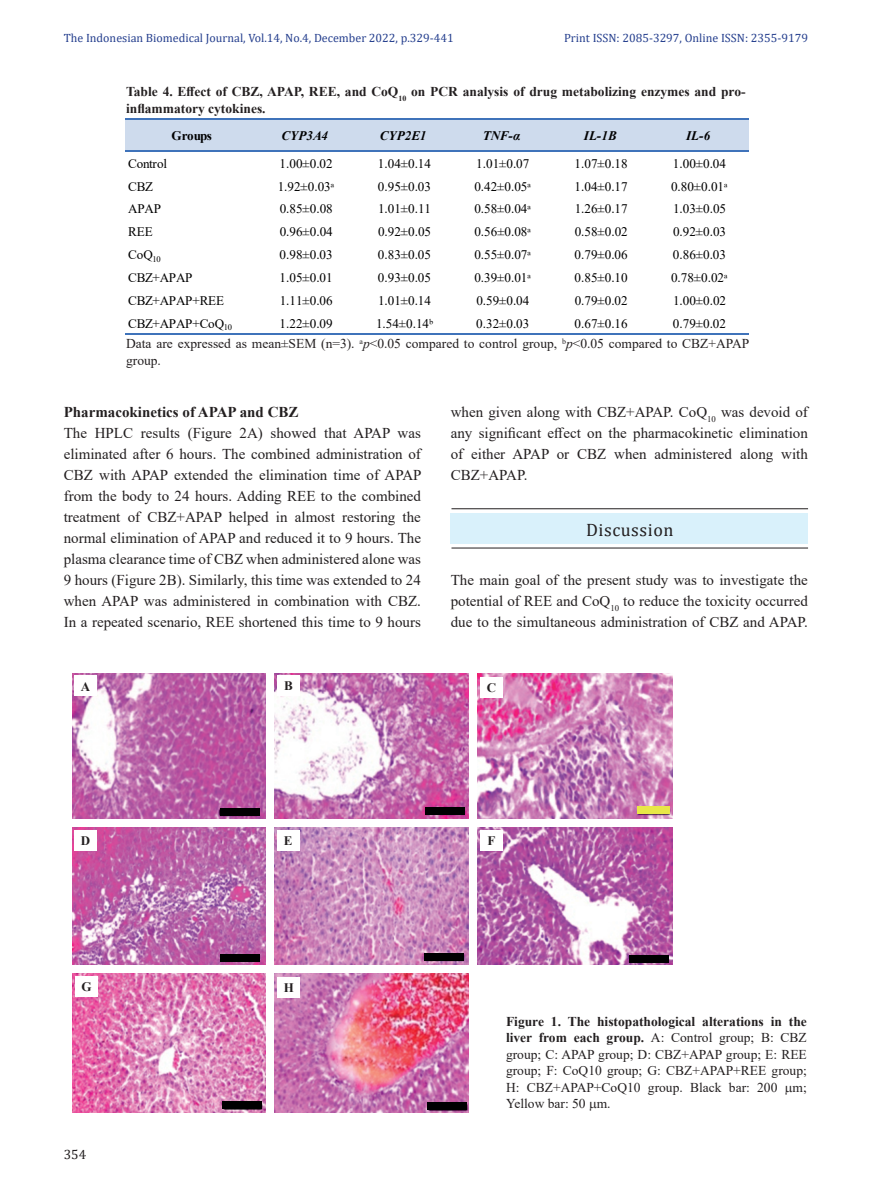
<style>
.page{position:relative;width:893px;height:1191px;background:#fff}
.page>*{position:absolute;margin:0;border:0;box-sizing:border-box;transform-origin:0 0}
.Content_Separator{font:18px "Cambria";letter-spacing:.03em;color:#231f20}
.t1{font:700 15.15px "Times New Roman";color:#231f20}
.Body_Text{font:15px/21px "Times New Roman";color:#231f20;text-align:justify}
.Body_Text-2{font:700 15px "Times New Roman";color:#231f20}
.Figure_Legend{font:13.5px/16.5px "Times New Roman";color:#231f20}
.Figure_Legend-2{font:700 13.5px/16.5px "Times New Roman";color:#231f20}
.t2{font:13.5px "Cambria";color:#231f20}
.t3{font:13.05px "Times New Roman";color:#000001}
.t4{font:italic 700 13.05px "Times New Roman";letter-spacing:-.01em;color:#000001}
.t5{font:700 13.05px "Times New Roman";color:#231f20}
.t6{font:700 13.05px "Times New Roman";letter-spacing:-.045em;color:#000001}
.t7{font:12px "Cambria";color:#253f8e}
.s1{font-style:italic}
.s2{font-size:13.05px}
.s3{font-weight:700}
</style>
<div class="page">
<div style="left:126px;top:119px;width:623px;height:33px;background:#cedbed"></div>
<hr style="left:126px;top:118px;width:623px;height:1px;background:#3f73ba">
<hr style="left:126px;top:151px;width:623px;height:1px;background:#3f73ba">
<hr style="left:126px;top:334px;width:623px;height:1px;background:#3f73ba">
<img style="left:72px;top:673px;width:194px;height:146px">
<img style="left:275px;top:673px;width:194px;height:145px">
<img style="left:477px;top:673px;width:196px;height:146px">
<img style="left:72px;top:827px;width:194px;height:138px">
<img style="left:274px;top:827px;width:195px;height:137px">
<img style="left:477px;top:827px;width:196px;height:138px">
<img style="left:72px;top:973px;width:194px;height:140px">
<img style="left:274px;top:973px;width:195px;height:140px">
<div style="left:637px;top:806px;width:33px;height:8px;background:#e8e747"></div>
<div style="left:220px;top:808px;width:39px;height:7px;background:#000001"></div>
<div style="left:425px;top:807px;width:39px;height:8px;background:#000001"></div>
<div style="left:221px;top:954px;width:39px;height:8px;background:#000001"></div>
<div style="left:425px;top:953px;width:39px;height:8px;background:#000001"></div>
<div style="left:629px;top:954px;width:39px;height:8px;background:#000001"></div>
<div style="left:222px;top:1101px;width:39px;height:8px;background:#000001"></div>
<div style="left:428px;top:1102px;width:39px;height:8px;background:#000001"></div>
<div style="left:74px;top:675px;width:23px;height:21px;background:#fff"></div>
<div style="left:278px;top:675px;width:22px;height:21px;background:#fff"></div>
<div style="left:480px;top:676px;width:23px;height:21px;background:#fff"></div>
<div style="left:74px;top:830px;width:23px;height:21px;background:#fff"></div>
<div style="left:277px;top:829px;width:23px;height:21px;background:#fff"></div>
<div style="left:480px;top:829px;width:22px;height:21px;background:#fff"></div>
<div style="left:75px;top:976px;width:22px;height:21px;background:#fff"></div>
<div style="left:277px;top:976px;width:23px;height:21px;background:#fff"></div>
<hr style="left:451px;top:508px;width:357px;height:1px;background:#231f20">
<hr style="left:451px;top:547px;width:357px;height:1px;background:#231f20">
<div style="left:451px;top:513px;width:357px;height:31px;background:#d9f1fb"></div>
<p class="t7" style="left:64px;top:31px;width:391px">The Indonesian Biomedical Journal, Vol.14, No.4, December 2022, p.329-441</p>
<p class="t7" style="left:564px;top:31px;width:245px">Print ISSN: 2085-3297, Online ISSN: 2355-9179</p>
<p class="Figure_Legend-2" style="left:126px;top:83px;width:621px">Table 4. Effect of CBZ, APAP, REE, and CoQ<sub>10</sub> on PCR analysis of drug metabolizing enzymes and pro&shy;inflammatory cytokines.</p>
<p class="t6" style="left:171px;top:126px;width:42px">Groups</p>
<p class="t4" style="left:282px;top:126px;width:48px">CYP3A4</p>
<p class="t4" style="left:380px;top:126px;width:48px">CYP2E1</p>
<p class="t4" style="left:483px;top:126px;width:39px">TNF-α</p>
<p class="t4" style="left:584px;top:126px;width:34px">IL-1B</p>
<p class="t4" style="left:686px;top:126px;width:26px">IL-6</p>
<p class="t3" style="left:128px;top:154px;width:41px">Control</p>
<p class="t3" style="left:280px;top:154px;width:55px">1.00±0.02</p>
<p class="t3" style="left:378px;top:154px;width:55px">1.04±0.14</p>
<p class="t3" style="left:476px;top:154px;width:55px">1.01±0.07</p>
<p class="t3" style="left:575px;top:154px;width:55px">1.07±0.18</p>
<p class="t3" style="left:673px;top:154px;width:55px">1.00±0.04</p>
<p class="t3" style="left:128px;top:177px;width:27px">CBZ</p>
<p class="t3" style="left:278px;top:177px;width:58px">1.92±0.03ᵃ</p>
<p class="t3" style="left:378px;top:177px;width:55px">0.95±0.03</p>
<p class="t3" style="left:474px;top:177px;width:58px">0.42±0.05ᵃ</p>
<p class="t3" style="left:575px;top:177px;width:55px">1.04±0.17</p>
<p class="t3" style="left:671px;top:177px;width:58px">0.80±0.01ᵃ</p>
<p class="t3" style="left:128px;top:200px;width:34px">APAP</p>
<p class="t3" style="left:280px;top:200px;width:55px">0.85±0.08</p>
<p class="t3" style="left:378px;top:200px;width:55px">1.01±0.11</p>
<p class="t3" style="left:474px;top:200px;width:58px">0.58±0.04ᵃ</p>
<p class="t3" style="left:575px;top:200px;width:55px">1.26±0.17</p>
<p class="t3" style="left:673px;top:200px;width:55px">1.03±0.05</p>
<p class="t3" style="left:128px;top:223px;width:26px">REE</p>
<p class="t3" style="left:280px;top:223px;width:55px">0.96±0.04</p>
<p class="t3" style="left:378px;top:223px;width:55px">0.92±0.05</p>
<p class="t3" style="left:474px;top:223px;width:58px">0.56±0.08ᵃ</p>
<p class="t3" style="left:575px;top:223px;width:55px">0.58±0.02</p>
<p class="t3" style="left:673px;top:223px;width:55px">0.92±0.03</p>
<p class="t3" style="left:128px;top:246px;width:34px">CoQ<sub>10</sub></p>
<p class="t3" style="left:280px;top:246px;width:55px">0.98±0.03</p>
<p class="t3" style="left:378px;top:246px;width:55px">0.83±0.05</p>
<p class="t3" style="left:474px;top:246px;width:58px">0.55±0.07ᵃ</p>
<p class="t3" style="left:575px;top:246px;width:55px">0.79±0.06</p>
<p class="t3" style="left:673px;top:246px;width:55px">0.86±0.03</p>
<p class="t3" style="left:128px;top:268px;width:66px">CBZ+APAP</p>
<p class="t3" style="left:280px;top:268px;width:55px">1.05±0.01</p>
<p class="t3" style="left:378px;top:268px;width:55px">0.93±0.05</p>
<p class="t3" style="left:474px;top:268px;width:58px">0.39±0.01ᵃ</p>
<p class="t3" style="left:575px;top:268px;width:55px">0.85±0.10</p>
<p class="t3" style="left:671px;top:268px;width:58px">0.78±0.02ᵃ</p>
<p class="t3" style="left:128px;top:291px;width:97px">CBZ+APAP+REE</p>
<p class="t3" style="left:280px;top:291px;width:55px">1.11±0.06</p>
<p class="t3" style="left:378px;top:291px;width:55px">1.01±0.14</p>
<p class="t3" style="left:476px;top:291px;width:55px">0.59±0.04</p>
<p class="t3" style="left:575px;top:291px;width:55px">0.79±0.02</p>
<p class="t3" style="left:673px;top:291px;width:55px">1.00±0.02</p>
<p class="t3" style="left:128px;top:314px;width:105px">CBZ+APAP+CoQ<sub>10</sub></p>
<p class="t3" style="left:280px;top:314px;width:55px">1.22±0.09</p>
<p class="t3" style="left:376px;top:314px;width:59px">1.54±0.14ᵇ</p>
<p class="t3" style="left:476px;top:314px;width:55px">0.32±0.03</p>
<p class="t3" style="left:575px;top:314px;width:55px">0.67±0.16</p>
<p class="t3" style="left:673px;top:314px;width:55px">0.79±0.02</p>
<p class="Figure_Legend" style="left:126px;top:335px;width:625px">Data are expressed as mean±SEM (n=3). <sup>a</sup><span class="s1">p</span>&lt;0.05 compared to control group, <sup>b</sup><span class="s1">p</span>&lt;0.05 compared to CBZ+APAP group.</p>
<p class="Body_Text-2" style="left:64px;top:401px;width:236px">Pharmacokinetics of APAP and CBZ</p>
<p class="Body_Text" style="left:64px;top:421px;width:359px">The HPLC results (Figure 2A) showed that APAP was eliminated after 6 hours. The combined administration of CBZ with APAP extended the elimination time of APAP from the body to 24 hours. Adding REE to the combined treatment of CBZ+APAP helped in almost restoring the normal elimination of APAP and reduced it to 9 hours. The plasma clearance time of CBZ when administered alone was 9 hours (Figure 2B). Similarly, this time was extended to 24 when APAP was administered in combination with CBZ.<br>In a repeated scenario, REE shortened this time to 9 hours</p>
<p class="Body_Text" style="left:451px;top:400px;width:359px">when given along with CBZ+APAP. CoQ<sub>10</sub> was devoid of any significant effect on the pharmacokinetic elimination of either APAP or CBZ when administered along with CBZ+APAP.</p>
<p class="Content_Separator" style="left:586px;top:519px;width:89px">Discussion</p>
<p class="Body_Text" style="left:451px;top:569px;width:359px">The main goal of the present study was to investigate the potential of REE and CoQ<sub>10</sub> to reduce the toxicity occurred due to the simultaneous administration of CBZ and APAP.</p>
<p class="t1" style="left:80px;top:674px;width:12px">A<span class="s2">A</span></p>
<p class="t5" style="left:284px;top:676px;width:10px">B</p>
<p class="t5" style="left:487px;top:678px;width:11px">C</p>
<p class="t5" style="left:81px;top:831px;width:11px">D</p>
<p class="t5" style="left:284px;top:831px;width:10px">E</p>
<p class="t5" style="left:487px;top:831px;width:9px">F</p>
<p class="t5" style="left:81px;top:977px;width:12px">G</p>
<p class="t5" style="left:284px;top:978px;width:12px">H</p>
<p class="t2" style="left:64px;top:1146px;width:24px">354</p>
<p class="Figure_Legend" style="left:506px;top:1012px;width:302px;text-align:justify"><span class="s3">Figure 1. The histopathological alterations in the liver from each group.</span> A: Control group; B: CBZ group; C: APAP group; D: CBZ+APAP group; E: REE group; F: CoQ10 group; G: CBZ+APAP+REE group; H: CBZ+APAP+CoQ10 group. Black bar: 200 m; Yellow bar: 50 m.</p>
</div>
